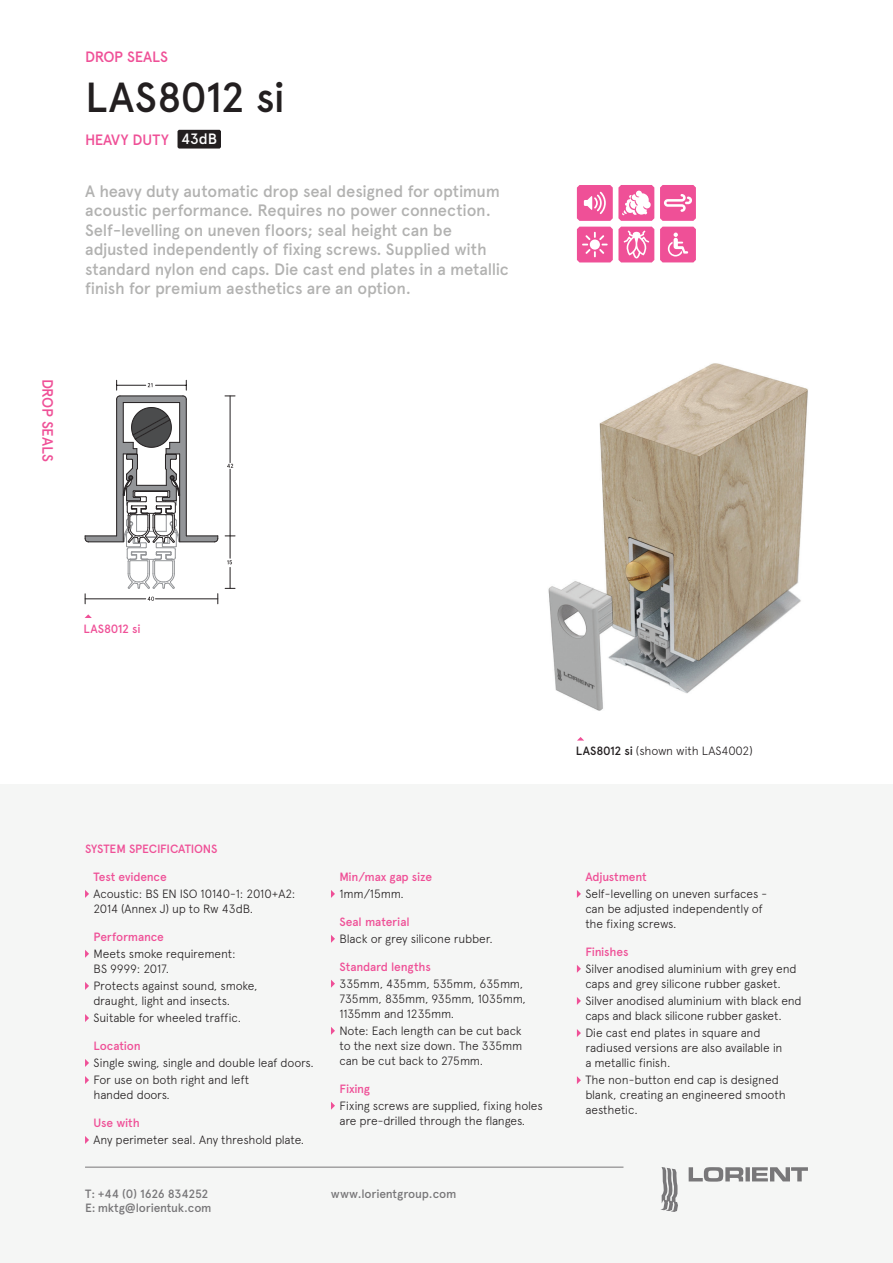
<style>
.page{position:relative;width:893px;height:1263px;background:#fff}
.page>*{position:absolute;margin:0;border:0;box-sizing:border-box;transform-origin:0 0}
.Heading__LRG_product{font:500 42px "Apercu Pro";letter-spacing:-.02em;color:#231f20}
.Product_description{font:500 16.5px/19.5px "Apercu Pro";letter-spacing:-.015em;color:#b2b2b1}
.Duty_level{font:500 15px "Apercu Pro";letter-spacing:-.01em;color:#ef5097}
.Heading__Product_des{font:500 15px "Apercu Pro";letter-spacing:-.015em;color:#ef5097}
.Duty_level-2{font:500 15px "Apercu Pro";color:#fff}
.Spec_copy_Last_bulle{font:300 12px/15px "Apercu Pro";letter-spacing:-.015em;color:#231f20}
.Spec_copy_bullet_cop{font:300 12px/15px "Apercu Pro";letter-spacing:-.015em;color:#231f20}
.Spec_sub_heading{font:500 12px "Apercu Pro";letter-spacing:-.015em;color:#ef5097}
.t1{font:500 12px/14.4px "Apercu Pro";letter-spacing:-.02em;color:#787779}
.Lorient_Body{font:300 12px "Apercu Pro";letter-spacing:-.015em;color:#231f20}
.System_spec_title{font:500 12px "Apercu Pro";letter-spacing:-.015em;color:#ef5097}
.Spec_copy_bullet_cop-2{font:500 12px "Apercu Pro";letter-spacing:-.01em;color:#ef5097}
.Lorient_Body-2{font:500 12px "Apercu Pro";letter-spacing:-.02em;color:#ef5097}
.s1{font-weight:500}
</style>
<div class="page">
<div style="left:0;top:784px;width:893px;height:479px;background:#f5f6f5"></div>
<svg style="left:660px;top:1167px;width:18px;height:45px"></svg>
<svg style="left:689px;top:1167px;width:119px;height:14px"></svg>
<hr style="left:85px;top:1167px;width:538px;height:1px;background:#787779">
<svg style="left:178px;top:130px;width:43px;height:19px"></svg>
<img style="left:548px;top:363px;width:260px;height:348px">
<svg style="left:85px;top:890px;width:4px;height:8px"></svg>
<svg style="left:85px;top:950px;width:4px;height:8px"></svg>
<svg style="left:85px;top:982px;width:4px;height:8px"></svg>
<svg style="left:85px;top:1014px;width:4px;height:8px"></svg>
<svg style="left:85px;top:1059px;width:4px;height:8px"></svg>
<svg style="left:85px;top:1076px;width:4px;height:8px"></svg>
<svg style="left:85px;top:1136px;width:4px;height:8px"></svg>
<svg style="left:331px;top:890px;width:4px;height:8px"></svg>
<svg style="left:331px;top:935px;width:4px;height:8px"></svg>
<svg style="left:331px;top:980px;width:4px;height:8px"></svg>
<svg style="left:331px;top:1027px;width:4px;height:8px"></svg>
<svg style="left:331px;top:1102px;width:4px;height:8px"></svg>
<svg style="left:577px;top:890px;width:4px;height:8px"></svg>
<svg style="left:577px;top:965px;width:4px;height:8px"></svg>
<svg style="left:577px;top:997px;width:4px;height:8px"></svg>
<svg style="left:577px;top:1029px;width:4px;height:8px"></svg>
<svg style="left:577px;top:1076px;width:4px;height:8px"></svg>
<svg style="left:577px;top:185px;width:77px;height:36px"></svg>
<svg style="left:660px;top:185px;width:36px;height:36px"></svg>
<svg style="left:660px;top:227px;width:36px;height:35px"></svg>
<svg style="left:577px;top:227px;width:77px;height:35px"></svg>
<svg style="left:85px;top:614px;width:7px;height:4px"></svg>
<svg style="left:227px;top:464px;width:6px;height:4px"></svg>
<hr style="left:230px;top:469px;width:1px;height:67px;background:#231f20">
<hr style="left:230px;top:396px;width:1px;height:67px;background:#231f20">
<svg style="left:116px;top:380px;width:36px;height:10px"></svg>
<hr style="left:156px;top:385px;width:30px;height:1px;background:#231f20">
<svg style="left:85px;top:396px;width:134px;height:208px"></svg>
<svg style="left:225px;top:536px;width:10px;height:53px"></svg>
<svg style="left:577px;top:737px;width:7px;height:3px"></svg>
<p class="Heading__Product_des" style="left:85px;top:45px;width:84px">DROP SEALS</p>
<p class="Heading__LRG_product" style="left:85px;top:66px;width:201px">LAS8012 si</p>
<p class="Duty_level" style="left:85px;top:128px;width:85px">HEAVY DUTY</p>
<p class="Duty_level-2" style="left:181px;top:128px;width:38px">43dB</p>
<p class="Product_description" style="left:85px;top:180px;width:425px">A heavy duty automatic drop seal designed for optimum acoustic performance. Requires no power connection.<br>Self-levelling on uneven floors; seal height can be adjusted independently of fixing screws. Supplied with standard nylon end caps. Die cast end plates in a metallic finish for premium aesthetics are an option.</p>
<p class="Duty_level" style="left:59px;top:379px;width:84px;rotate:90deg">DROP SEALS</p>
<p class="Lorient_Body-2" style="left:84px;top:620px;width:58px">LAS8012 si</p>
<p class="Lorient_Body" style="left:576px;top:742px;width:178px"><span class="s1">LAS8012 si</span> (shown with LAS4002)</p>
<p class="System_spec_title" style="left:85px;top:840px;width:134px">SYSTEM SPECIFICATIONS</p>
<p class="Spec_sub_heading" style="left:94px;top:867px;width:75px">Test evidence</p>
<p class="Spec_copy_Last_bulle" style="left:94px;top:885px;width:203px">Acoustic: BS EN ISO 10140-1: 2010+A2:<br>2014 (Annex J) up to Rw 43dB.</p>
<p class="Spec_copy_bullet_cop-2" style="left:94px;top:927px;width:72px">Performance</p>
<p class="Spec_copy_bullet_cop" style="left:94px;top:945px;width:144px">Meets smoke requirement:<br>BS 9999: 2017.</p>
<p class="Spec_copy_bullet_cop" style="left:94px;top:977px;width:165px">Protects against sound, smoke, draught, light and insects.</p>
<p class="Spec_copy_Last_bulle" style="left:94px;top:1009px;width:149px">Suitable for wheeled traffic.</p>
<p class="Spec_sub_heading" style="left:94px;top:1036px;width:49px">Location</p>
<p class="Spec_copy_bullet_cop" style="left:94px;top:1054px;width:222px">Single swing, single and double leaf doors.</p>
<p class="Spec_copy_Last_bulle" style="left:94px;top:1071px;width:157px">For use on both right and left handed doors.</p>
<p class="Spec_sub_heading" style="left:94px;top:1113px;width:48px">Use with</p>
<p class="Spec_copy_Last_bulle" style="left:94px;top:1131px;width:212px">Any perimeter seal. Any threshold plate.</p>
<p class="Spec_sub_heading" style="left:339px;top:867px;width:94px">Min/max gap size</p>
<p class="Spec_copy_Last_bulle" style="left:339px;top:885px;width:66px">1mm/15mm.</p>
<p class="Spec_sub_heading" style="left:339px;top:912px;width:72px">Seal material</p>
<p class="Spec_copy_Last_bulle" style="left:339px;top:930px;width:155px">Black or grey silicone rubber.</p>
<p class="Spec_sub_heading" style="left:339px;top:957px;width:93px">Standard lengths</p>
<p class="Spec_copy_bullet_cop" style="left:339px;top:975px;width:188px">335mm, 435mm, 535mm, 635mm,<br>735mm, 835mm, 935mm, 1035mm,<br>1135mm and 1235mm.</p>
<p class="Spec_copy_Last_bulle" style="left:339px;top:1022px;width:184px;text-align:justify">Note: Each length can be cut back to the next size down. The 335mm can be cut back to 275mm.</p>
<p class="Spec_sub_heading" style="left:339px;top:1079px;width:32px">Fixing</p>
<p class="Spec_copy_Last_bulle" style="left:339px;top:1097px;width:205px">Fixing screws are supplied, fixing holes are pre-drilled through the flanges.</p>
<p class="t1" style="left:85px;top:1185px;width:128px">T: +44 (0) 1626 834252<br>E: mktg@lorientuk.com</p>
<p class="t1" style="left:331px;top:1185px;width:127px">www.lorientgroup.com</p>
<p class="Spec_sub_heading" style="left:585px;top:867px;width:63px">Adjustment</p>
<p class="Spec_copy_Last_bulle" style="left:585px;top:885px;width:183px">Self-levelling on uneven surfaces - can be adjusted independently of the fixing screws.</p>
<p class="Spec_sub_heading" style="left:585px;top:942px;width:45px">Finishes</p>
<p class="Spec_copy_bullet_cop" style="left:585px;top:960px;width:213px">Silver anodised aluminium with grey end caps and grey silicone rubber gasket.</p>
<p class="Spec_copy_bullet_cop" style="left:585px;top:992px;width:218px">Silver anodised aluminium with black end caps and black silicone rubber gasket.</p>
<p class="Spec_copy_bullet_cop" style="left:585px;top:1024px;width:199px">Die cast end plates in square and radiused versions are also available in a metallic finish.</p>
<p class="Spec_copy_Last_bulle" style="left:585px;top:1071px;width:202px">The non-button end cap is designed blank, creating an engineered smooth aesthetic.</p>
</div>
